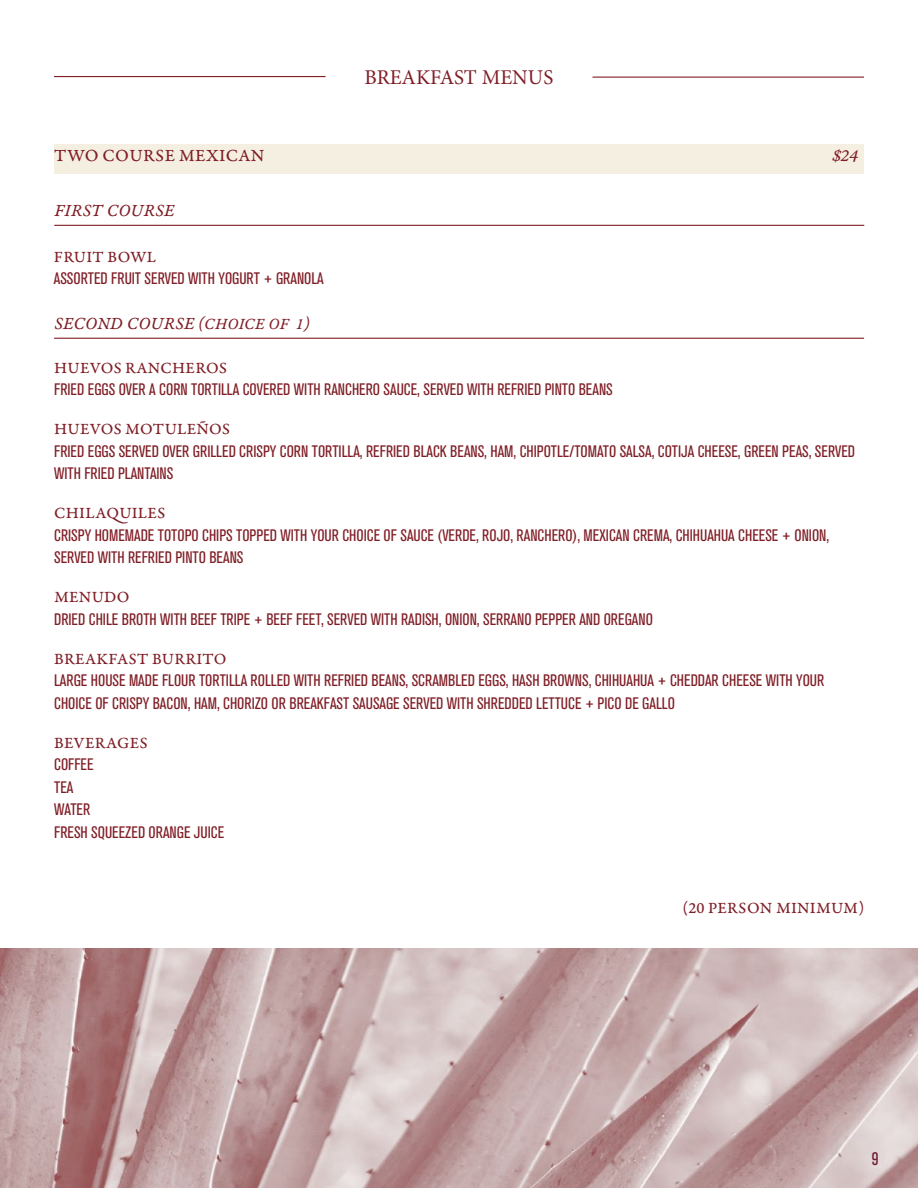
<style>
.page{position:relative;width:918px;height:1188px;background:#fff}
.page>*{position:absolute;margin:0;border:0;box-sizing:border-box;transform-origin:0 0}
.t1{font:21px "Minion Pro";color:#801e26}
.t2{font:18px "Garamond Premr Pro It Capt";letter-spacing:.01em;color:#801e26}
.t3{font:18px "Garamond Premr Pro Capt";letter-spacing:.025em;color:#801e26}
.t4{font:condensed 18px "Akzidenz Grotesk BQ";color:#701833}
.t5{font:condensed 16.5px/22.5px "Akzidenz Grotesk BQ";color:#801e26}
.t6{font:16.5px "Garamond Premr Pro Capt";letter-spacing:.02em;color:#801e26}
.s1{font-size:16.5px}
</style>
<div class="page">
<div style="left:54px;top:144px;width:810px;height:29px;background:#f5efe2"></div>
<img style="left:0;top:948px;width:918px;height:240px">
<hr style="left:54px;top:76px;width:271px;height:1px;background:#801e26">
<hr style="left:593px;top:77px;width:271px;height:1px;background:#801e26">
<hr style="left:54px;top:225px;width:810px;height:1px;background:#801f26">
<hr style="left:54px;top:338px;width:810px;height:1px;background:#801f26">
<p class="t1" style="left:364px;top:63px;width:190px">BREAKFAST MENUS</p>
<p class="t3" style="left:54px;top:145px;width:212px">TWO COURSE MEXICAN</p>
<p class="t2" style="left:832px;top:145px;width:27px">$24</p>
<p class="t2" style="left:55px;top:200px;width:122px">FIRST COURSE</p>
<p class="t6" style="left:54px;top:247px;width:104px">FRUIT BOWL</p>
<p class="t5" style="left:54px;top:268px;width:271px">ASSORTED FRUIT SERVED WITH YOGURT + GRANOLA</p>
<p class="t2" style="left:54px;top:313px;width:257px">SECOND COURSE <span class="s1">(CHOICE OF 1)</span></p>
<p class="t6" style="left:54px;top:358px;width:174px">HUEVOS RANCHEROS</p>
<p class="t5" style="left:54px;top:379px;width:560px">FRIED EGGS OVER A CORN TORTILLA COVERED WITH RANCHERO SAUCE, SERVED WITH REFRIED PINTO BEANS</p>
<p class="t6" style="left:54px;top:419px;width:177px">HUEVOS MOTULEÑOS</p>
<p class="t5" style="left:54px;top:440px;width:803px">FRIED EGGS SERVED OVER GRILLED CRISPY CORN TORTILLA, REFRIED BLACK BEANS, HAM, CHIPOTLE/TOMATO SALSA, COTIJA CHEESE, GREEN PEAS, SERVED<br>WITH FRIED PLANTAINS</p>
<p class="t6" style="left:54px;top:503px;width:112px">CHILAQUILES</p>
<p class="t5" style="left:54px;top:524px;width:777px">CRISPY HOMEMADE TOTOPO CHIPS TOPPED WITH YOUR CHOICE OF SAUCE (VERDE, ROJO, RANCHERO), MEXICAN CREMA, CHIHUAHUA CHEESE + ONION,<br>SERVED WITH REFRIED PINTO BEANS</p>
<p class="t6" style="left:54px;top:587px;width:77px">MENUDO</p>
<p class="t5" style="left:54px;top:608px;width:600px">DRIED CHILE BROTH WITH BEEF TRIPE + BEEF FEET, SERVED WITH RADISH, ONION, SERRANO PEPPER AND OREGANO</p>
<p class="t6" style="left:54px;top:649px;width:174px">BREAKFAST BURRITO</p>
<p class="t5" style="left:54px;top:670px;width:772px">LARGE HOUSE MADE FLOUR TORTILLA ROLLED WITH REFRIED BEANS, SCRAMBLED EGGS, HASH BROWNS, CHIHUAHUA + CHEDDAR CHEESE WITH YOUR<br>CHOICE OF CRISPY BACON, HAM, CHORIZO OR BREAKFAST SAUSAGE SERVED WITH SHREDDED LETTUCE + PICO DE GALLO</p>
<p class="t6" style="left:54px;top:733px;width:95px">BEVERAGES</p>
<p class="t5" style="left:54px;top:754px;width:172px">COFFEE<br>TEA<br>WATER<br>FRESH SQUEEZED ORANGE JUICE</p>
<p class="t6" style="left:683px;top:898px;width:183px">(20 PERSON MINIMUM)</p>
<p class="t4" style="left:872px;top:1149px;width:8px">9</p>
</div>
